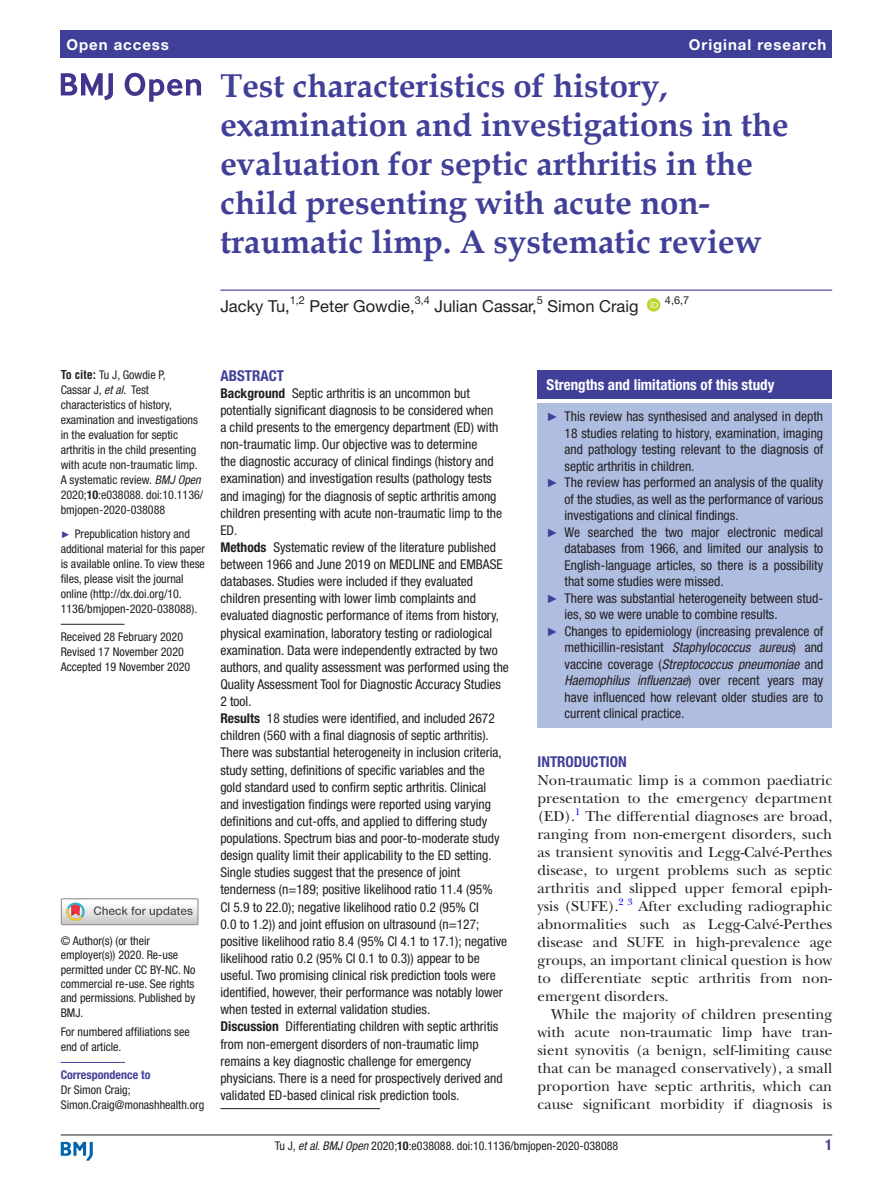
<style>
.page{position:relative;width:893px;height:1191px;background:#fff}
.page>*{position:absolute;margin:0;border:0;box-sizing:border-box;transform-origin:0 0}
.t1{font:700 33px/39px "Book Antiqua";color:#414099}
.t2{font:16.5px "Helvetica Neue LT Std";color:#231f20}
.t3{font:15px/18px "New Baskerville";color:#231f20;text-align:justify}
.t4{font:700 condensed 15px "Helvetica Neue LT Std";color:#fff}
.t5{font:700 15px "Helvetica Neue LT Std";letter-spacing:.065em;color:#fff}
.t6{font:700 condensed 15px "Helvetica Neue LT Std";color:#414099}
.t7{font:condensed 13.5px/17.1px "Helvetica Neue LT Std";color:#231f20}
.t8{font:italic condensed 13.5px "Helvetica Neue LT Std";color:#231f20}
.t9{font:condensed 12px/15px "Helvetica Neue LT Std";color:#231f20}
.t10{font:700 condensed 12px "Helvetica Neue LT Std";color:#414099}
.t11{font:10.95px "Helvetica Neue LT Std";color:#231f20}
.t12{font:9.9px "New Baskerville";color:#00f}
.s1{font-family:"Helvetica LT Std";font-weight:700}
.s2{font-style:italic}
.s3{font-weight:700}
.s4{font-family:"Arial";font-stretch:normal;font-size:9.75px;color:#414099}
.s5{font-family:"Arial";font-stretch:normal;font-size:12px;color:#414099}
.s6{font-style:normal}
</style>
<div class="page">
<hr style="left:61px;top:1134px;width:771px;height:1px;background:#231f20">
<svg style="left:61px;top:1141px;width:32px;height:19px"></svg>
<div style="left:61px;top:31px;width:771px;height:27px;background:#414099"></div>
<hr style="left:220px;top:289px;width:612px;height:2px;background:#414099">
<svg style="left:647px;top:298px;width:13px;height:14px"></svg>
<hr style="left:61px;top:624px;width:64px;height:1px;background:#231f20">
<hr style="left:61px;top:1062px;width:64px;height:1px;background:#414099">
<svg style="left:61px;top:73px;width:52px;height:27px"></svg>
<svg style="left:125px;top:73px;width:76px;height:29px"></svg>
<div style="left:61px;top:898px;width:138px;height:27px;border:1px solid #969090"></div>
<svg style="left:61px;top:898px;width:137px;height:26px"></svg>
<hr style="left:220px;top:1108px;width:160px;height:1px;background:#231f20">
<div style="left:538px;top:370px;width:294px;height:29px;background:#414099"></div>
<div style="left:538px;top:403px;width:294px;height:324px;background:#afbde1"></div>
<p class="t5" style="left:66px;top:35px;width:104px">Open access</p>
<p class="t5" style="left:689px;top:35px;width:139px">Original research</p>
<h1 class="t1" style="left:220px;top:66px;width:570px">Test characteristics of history, examination and investigations in the evaluation for septic arthritis in the child presenting with acute non&shy;traumatic limp. A systematic review</h1>
<p class="t2" style="left:220px;top:296px;width:71px">Jacky Tu,</p>
<p class="t11" style="left:290px;top:294px;width:17px">1,2</p>
<p class="t2" style="left:310px;top:296px;width:107px">Peter Gowdie,</p>
<p class="t11" style="left:415px;top:294px;width:17px">3,4</p>
<p class="t2" style="left:434px;top:296px;width:104px">Julian Cassar,</p>
<p class="t11" style="left:537px;top:294px;width:8px">5</p>
<p class="t2" style="left:548px;top:296px;width:93px">Simon Craig</p>
<p class="t11" style="left:665px;top:294px;width:26px">4,6,7</p>
<p class="t9" style="left:61px;top:367px;width:144px"><span class="s1">To cite:</span> Tu J, Gowdie P,<br>Cassar J, <span class="s2">et al</span>. Test characteristics of history, examination and investigations in the evaluation for septic arthritis in the child presenting with acute non-traumatic limp.<br>A systematic review. <span class="s2">BMJ Open<br></span>2020;<span class="s3">10</span>:e038088. doi:10.1136/ bmjopen-2020-038088</p>
<p class="t9" style="left:61px;top:526px;width:146px"><span class="s4">►</span> Prepublication history and additional material for this paper is available online. To view these files, please visit the journal online (http://dx.doi.org/10.<br>1136/bmjopen-2020-038088).</p>
<p class="t9" style="left:61px;top:629px;width:131px">Received 28 February 2020<br>Revised 17 November 2020<br>Accepted 19 November 2020</p>
<p class="t9" style="left:61px;top:933px;width:136px;line-height:14.4px">© Author(s) (or their employer(s)) 2020. Re-use permitted under CC BY-NC. No commercial re-use. See rights and permissions. Published by<br>BMJ.</p>
<p class="t9" style="left:61px;top:1024px;width:130px">For numbered affiliations see end of article.</p>
<p class="t10" style="left:61px;top:1067px;width:91px">Correspondence to</p>
<p class="t9" style="left:61px;top:1082px;width:145px">Dr Simon Craig;<br>Simon.Craig@monashhealth.org</p>
<p class="t6" style="left:220px;top:366px;width:65px">ABSTRACT</p>
<p class="t7" style="left:220px;top:384px;width:290px"><span class="s3">Background</span> Septic arthritis is an uncommon but potentially significant diagnosis to be considered when<br>a child presents to the emergency department (ED) with non-traumatic limp. Our objective was to determine<br>the diagnostic accuracy of clinical findings (history and examination) and investigation results (pathology tests and imaging) for the diagnosis of septic arthritis among children presenting with acute non-traumatic limp to the ED.<br><span class="s3">Methods</span> Systematic review of the literature published between 1966 and June 2019 on MEDLINE and EMBASE databases. Studies were included if they evaluated children presenting with lower limb complaints and evaluated diagnostic performance of items from history, physical examination, laboratory testing or radiological examination. Data were independently extracted by two authors, and quality assessment was performed using the Quality Assessment Tool for Diagnostic Accuracy Studies 2 tool.<br><span class="s3">Results</span> 18 studies were identified, and included 2672 children (560 with a final diagnosis of septic arthritis).<br>There was substantial heterogeneity in inclusion criteria, study setting, definitions of specific variables and the gold standard used to confirm septic arthritis. Clinical<br>and investigation findings were reported using varying definitions and cut-offs, and applied to differing study populations. Spectrum bias and poor-to-moderate study design quality limit their applicability to the ED setting.<br>Single studies suggest that the presence of joint tenderness (n=189; positive likelihood ratio 11.4 (95%<br>CI 5.9 to 22.0); negative likelihood ratio 0.2 (95% CI<br>0.0 to 1.2)) and joint effusion on ultrasound (n=127; positive likelihood ratio 8.4 (95% CI 4.1 to 17.1); negative likelihood ratio 0.2 (95% CI 0.1 to 0.3)) appear to be useful. Two promising clinical risk prediction tools were identified, however, their performance was notably lower when tested in external validation studies.<br><span class="s3">Discussion</span> Differentiating children with septic arthritis from non-emergent disorders of non-traumatic limp remains a key diagnostic challenge for emergency physicians. There is a need for prospectively derived and validated ED-based clinical risk prediction tools.</p>
<p class="t4" style="left:547px;top:375px;width:229px">Strengths and limitations of this study</p>
<p class="t7" style="left:547px;top:408px;width:278px"><span class="s5">►</span> This review has synthesised and analysed in depth</p>
<p class="t7" style="left:565px;top:424px;width:260px">18 studies relating to history, examination, imaging</p>
<p class="t7" style="left:565px;top:441px;width:260px">and pathology testing relevant to the diagnosis of</p>
<p class="t7" style="left:565px;top:457px;width:131px">septic arthritis in children.</p>
<p class="t7" style="left:547px;top:474px;width:278px"><span class="s5">►</span> The review has performed an analysis of the quality</p>
<p class="t7" style="left:565px;top:490px;width:260px">of the studies, as well as the performance of various</p>
<p class="t7" style="left:565px;top:507px;width:176px">investigations and clinical findings.</p>
<p class="t7" style="left:547px;top:523px;width:278px"><span class="s5">►</span> We searched the two major electronic medical</p>
<p class="t7" style="left:565px;top:540px;width:260px">databases from 1966, and limited our analysis to</p>
<p class="t7" style="left:565px;top:556px;width:260px">English-language articles, so there is a possibility</p>
<p class="t7" style="left:565px;top:573px;width:161px">that some studies were missed.</p>
<p class="t7" style="left:547px;top:589px;width:278px"><span class="s5">►</span> There was substantial heterogeneity between stud-</p>
<p class="t7" style="left:565px;top:606px;width:215px">ies, so we were unable to combine results.</p>
<p class="t7" style="left:547px;top:622px;width:278px"><span class="s5">►</span> Changes to epidemiology (increasing prevalence of</p>
<p class="t7" style="left:565px;top:639px;width:260px">methicillin-resistant <span class="s2">Staphylococcus aureus</span>) and</p>
<p class="t8" style="left:565px;top:656px;width:260px"><span class="s6">vaccine coverage (</span>Streptococcus pneumoniae <span class="s6">and</span></p>
<p class="t8" style="left:565px;top:673px;width:260px">Haemophilus influenzae<span class="s6">) over recent years may</span></p>
<p class="t7" style="left:565px;top:688px;width:260px">have influenced how relevant older studies are to</p>
<p class="t7" style="left:565px;top:705px;width:121px">current clinical practice.</p>
<p class="t6" style="left:538px;top:753px;width:91px">INTRODUCTION</p>
<p class="t3" style="left:538px;top:771px;width:296px">Non-traumatic limp is a common paediatric presentation to the emergency department (ED).</p>
<p class="t12" style="left:575px;top:805px;width:7px">1</p>
<p class="t3" style="left:538px;top:807px;width:296px;text-indent:48px">The differential diagnoses are broad, ranging from non-emergent disorders, such as transient synovitis and Legg-Calvé-Perthes disease, to urgent problems such as septic arthritis and slipped upper femoral epiph&shy;ysis (SUFE).</p>
<p class="t12" style="left:619px;top:895px;width:16px">2 3</p>
<p class="t3" style="left:538px;top:897px;width:296px;text-indent:101px">After excluding radiographic abnormalities such as Legg-Calvé-Perthes disease and SUFE in high-prevalence age groups, an important clinical question is how to differentiate septic arthritis from non&shy;emergent disorders.</p>
<p class="t3" style="left:538px;top:1005px;width:296px;text-indent:14px">While the majority of children presenting with acute non-traumatic limp have tran&shy;sient synovitis (a benign, self-limiting cause that can be managed conservatively), a small proportion have septic arthritis, which can cause significant morbidity if diagnosis is</p>
<p class="t9" style="left:275px;top:1137px;width:345px">Tu J, <span class="s2">et al</span>. <span class="s2">BMJ Open</span> 2020;<span class="s3">10</span>:e038088. doi:10.1136/bmjopen-2020-038088</p>
<p class="t6" style="left:825px;top:1135px;width:9px">1</p>
</div>
